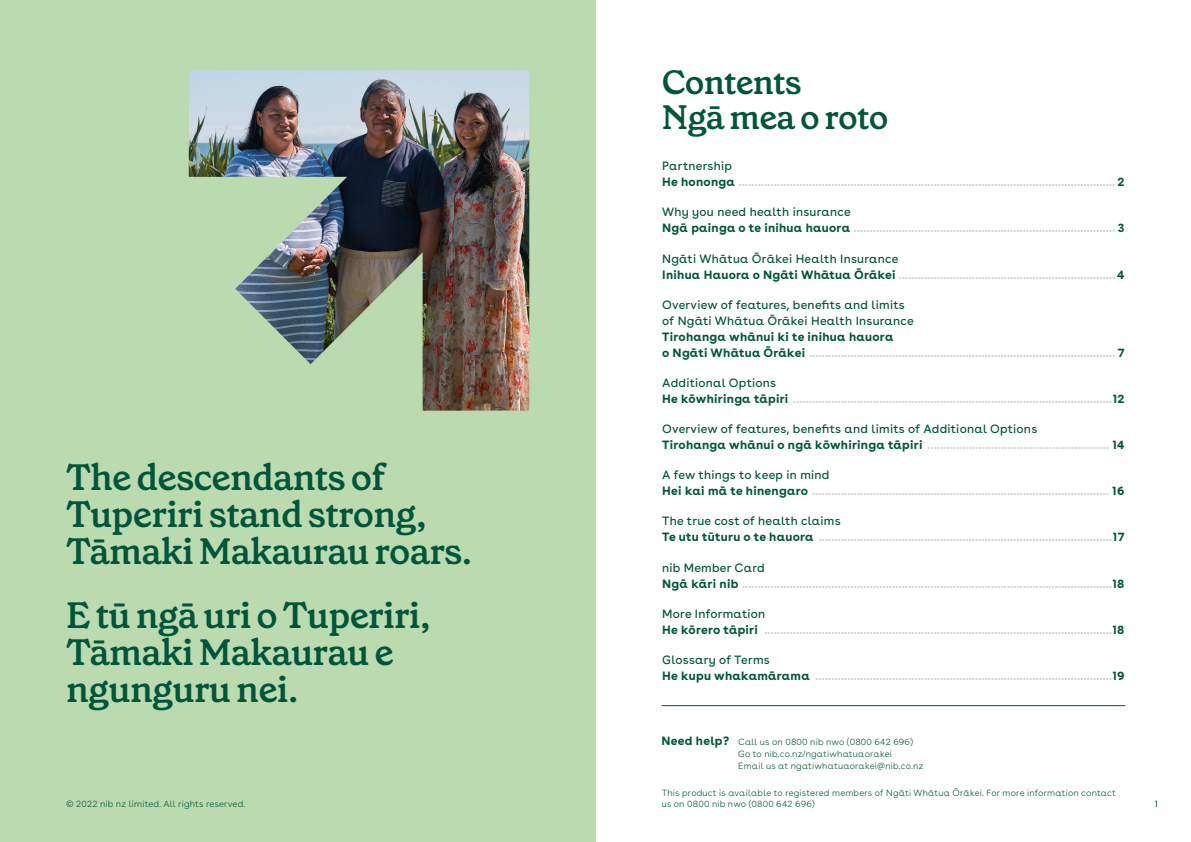
<style>
.page{position:relative;width:1191px;height:842px;background:#fff}
.page>*{position:absolute;margin:0;border:0;box-sizing:border-box;transform-origin:0 0}
.t1{font:600 36.7px/37.2px "Grenette Pro";letter-spacing:-.02em;color:#00553a}
.t2{font:600 33.9px/34.5px "Grenette Pro";letter-spacing:-.02em;color:#00553a}
.t3{font:700 12px/16px "Buenos Aires";letter-spacing:.02em;color:#cad6ce}
.t4{font:12px/16px "Buenos Aires";letter-spacing:.02em;color:#00553a}
.t5{font:700 12px "Buenos Aires";letter-spacing:.02em;color:#00553a}
.t6{font:300 9px/12px "Buenos Aires";letter-spacing:.02em;color:#00553a}
.t7{font:9px "Buenos Aires";color:#00553a}
.s1{font-weight:400;color:#00553a}
.s2{color:#00553a}
</style>
<div class="page">
<div style="left:0;top:0;width:595px;height:842px;background:#bbdab0"></div>
<img style="left:189px;top:70px;width:340px;height:341px">
<hr style="left:661px;top:705px;width:464px;height:1px;background:#00553a">
<h1 class="t1" style="left:66px;top:458px;width:408px">The descendants of<br>Tuperiri stand strong,<br>Tāmaki Makaurau roars.</h1>
<h1 class="t1" style="left:66px;top:596px;width:367px">E tū ngā uri o Tuperiri,<br>Tāmaki Makaurau e ngunguru nei.</h1>
<h2 class="t2" style="left:661px;top:65px;width:228px">Contents<br>Ngā mea o roto</h2>
<p class="t3" style="left:662px;top:158px;width:464px"><span class="s1">Partnership<br></span><span class="s2">He hononga</span> ...................................................................................................................... <span class="s2">2</span></p>
<p class="t3" style="left:662px;top:204px;width:464px"><span class="s1">Why you need health insurance<br></span><span class="s2">Ngā painga o te inihua hauora</span> .................................................................................. <span class="s2">3</span></p>
<p class="t3" style="left:662px;top:250px;width:464px"><span class="s1">Ngāti Whātua Ōrākei Health Insurance<br></span><span class="s2">Inihua Hauora o Ngāti Whātua Ōrākei</span> ....................................................................<span class="s2">4</span></p>
<p class="t4" style="left:662px;top:296px;width:253px">Overview of features, benefits and limits of Ngāti Whātua Ōrākei Health Insurance</p>
<p class="t3" style="left:662px;top:328px;width:464px"><span class="s2">Tirohanga whānui ki te inihua hauora<br>o Ngāti Whātua Ōrākei</span> ................................................................................................ <span class="s2">7</span></p>
<p class="t3" style="left:662px;top:374px;width:464px"><span class="s1">Additional Options<br></span><span class="s2">He kōwhiringa tāpiri</span> ....................................................................................................<span class="s2">12</span></p>
<p class="t3" style="left:662px;top:421px;width:464px"><span class="s1">Overview of features, benefits and limits of Additional Options<br></span><span class="s2">Tirohanga whānui o ngā kōwhiringa tāpiri</span> ......................................................... <span class="s2">14</span></p>
<p class="t3" style="left:662px;top:467px;width:464px"><span class="s1">A few things to keep in mind<br></span><span class="s2">Hei kai mā te hinengaro</span> ............................................................................................. <span class="s2">16</span></p>
<p class="t3" style="left:662px;top:513px;width:464px"><span class="s1">The true cost of health claims<br></span><span class="s2">Te utu tūturu o te hauora</span> ............................................................................................<span class="s2">17</span></p>
<p class="t3" style="left:662px;top:559px;width:464px"><span class="s1">nib Member Card<br></span><span class="s2">Ngā kāri nib</span> ....................................................................................................................<span class="s2">18</span></p>
<p class="t3" style="left:662px;top:605px;width:464px"><span class="s1">More Information<br></span><span class="s2">He kōrero tāpiri</span> .............................................................................................................<span class="s2">18</span></p>
<p class="t3" style="left:662px;top:651px;width:464px"><span class="s1">Glossary of Terms<br></span><span class="s2">He kupu whakamārama</span> .............................................................................................<span class="s2">19</span></p>
<p class="t5" style="left:661px;top:732px;width:69px">Need help?</p>
<p class="t6" style="left:738px;top:735px;width:186px">Call us on 0800 nib nwo (0800 642 696)<br>Go to nib.co.nz/ngatiwhatuaorakei<br>Email us at ngatiwhatuaorakei@nib.co.nz</p>
<p class="t6" style="left:661px;top:786px;width:456px">This product is available to registered members of Ngāti Whātua Ōrākei. For more information contact</p>
<p class="t6" style="left:66px;top:797px;width:181px">© 2022 nib nz limited. All rights reserved.</p>
<p class="t6" style="left:661px;top:797px;width:155px">us on 0800 nib nwo (0800 642 696)</p>
<p class="t7" style="left:1154px;top:797px;width:5px">1</p>
</div>
